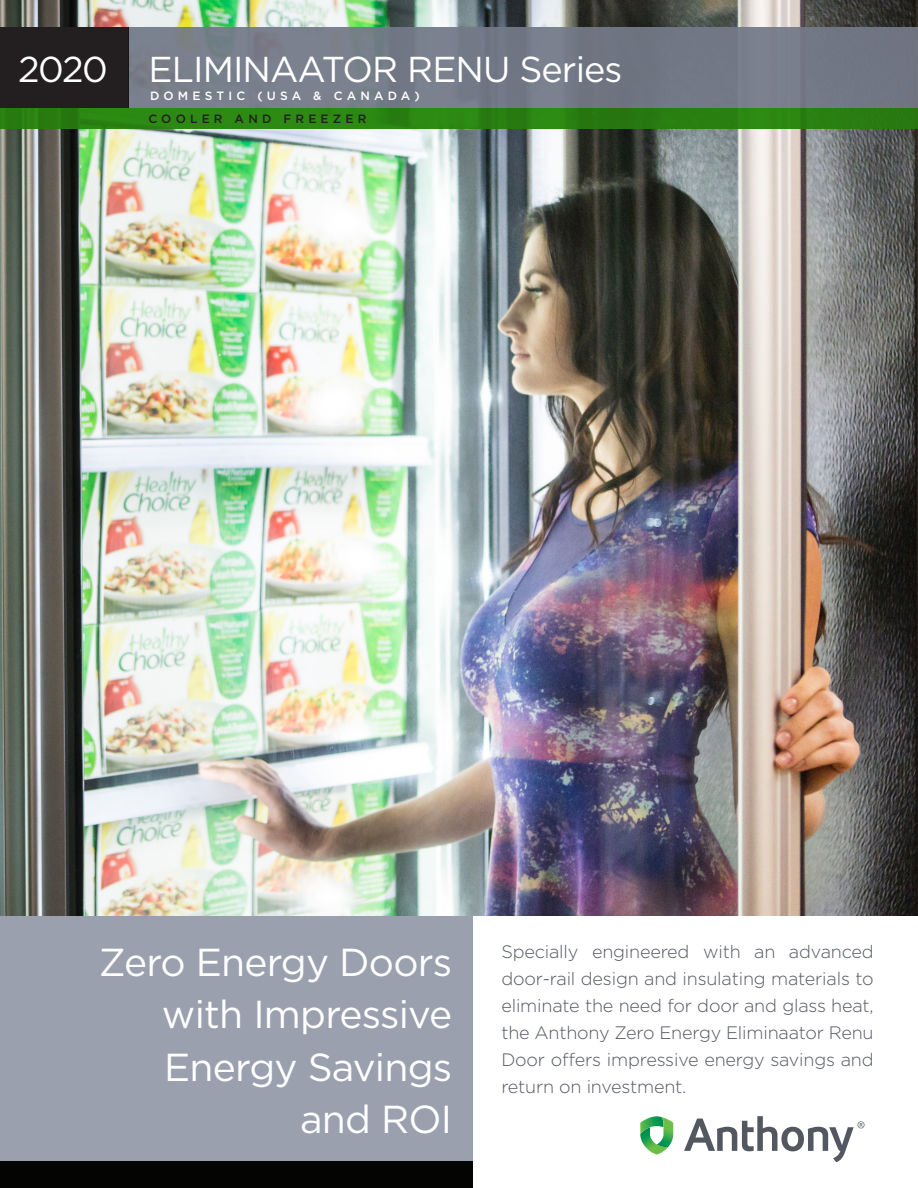
<style>
.page{position:relative;width:918px;height:1188px;background:#fff}
.page>*{position:absolute;margin:0;border:0;box-sizing:border-box;transform-origin:0 0}
.t1{font:39px "Gotham";letter-spacing:-.02em;color:#fff}
.t2{font:36px "Gotham";letter-spacing:-.025em;color:#fff}
.t3{font:300 18px/27px "Gotham";letter-spacing:-.01em;color:#545861;text-align:justify}
.t4{font:500 12px "Gotham";letter-spacing:.35em;color:#fff}
.t5{font:500 12px "Gotham";letter-spacing:.35em;color:#231f20}
</style>
<div class="page">
<img style="left:0;top:0;width:918px;height:917px">
<div style="left:0;top:27px;width:128px;height:81px;background:#231f20"></div>
<div style="left:0;top:917px;width:472px;height:271px;background:#9aa0ae"></div>
<div style="left:0;top:1161px;width:472px;height:27px;background:#040503"></div>
<svg style="left:640px;top:1116px;width:33px;height:38px"></svg>
<svg style="left:684px;top:1116px;width:181px;height:46px"></svg>
<div style="left:128px;top:27px;width:790px;height:81px;background:#737b87"></div>
<div style="left:0;top:108px;width:918px;height:20px;background:linear-gradient(to right,#2b8712,#297f11)"></div>
<p class="t2" style="left:29px;top:46px;width:595px">2019 ELIMINAATOR RENU Series</p>
<p class="t5" style="left:148px;top:111px;width:219px">COOLER AND FREEZER</p>
<p class="t2" style="left:18px;top:46px;width:91px">2020</p>
<p class="t4" style="left:150px;top:88px;width:271px">DOMESTIC (USA &amp; CANADA)</p>
<p class="t1" style="left:99px;top:937px;width:355px">Zero Energy Doors</p>
<p class="t1" style="left:162px;top:989px;width:292px">with Impressive</p>
<p class="t1" style="left:164px;top:1042px;width:289px">Energy Savings</p>
<p class="t1" style="left:300px;top:1094px;width:154px">and ROI</p>
<p class="t3" style="left:501px;top:938px;width:374px">Specially engineered with an advanced door-rail design and insulating materials to eliminate the need for door and glass heat, the Anthony Zero Energy Eliminaator Renu Door offers impressive energy savings and return on investment.</p>
</div>
